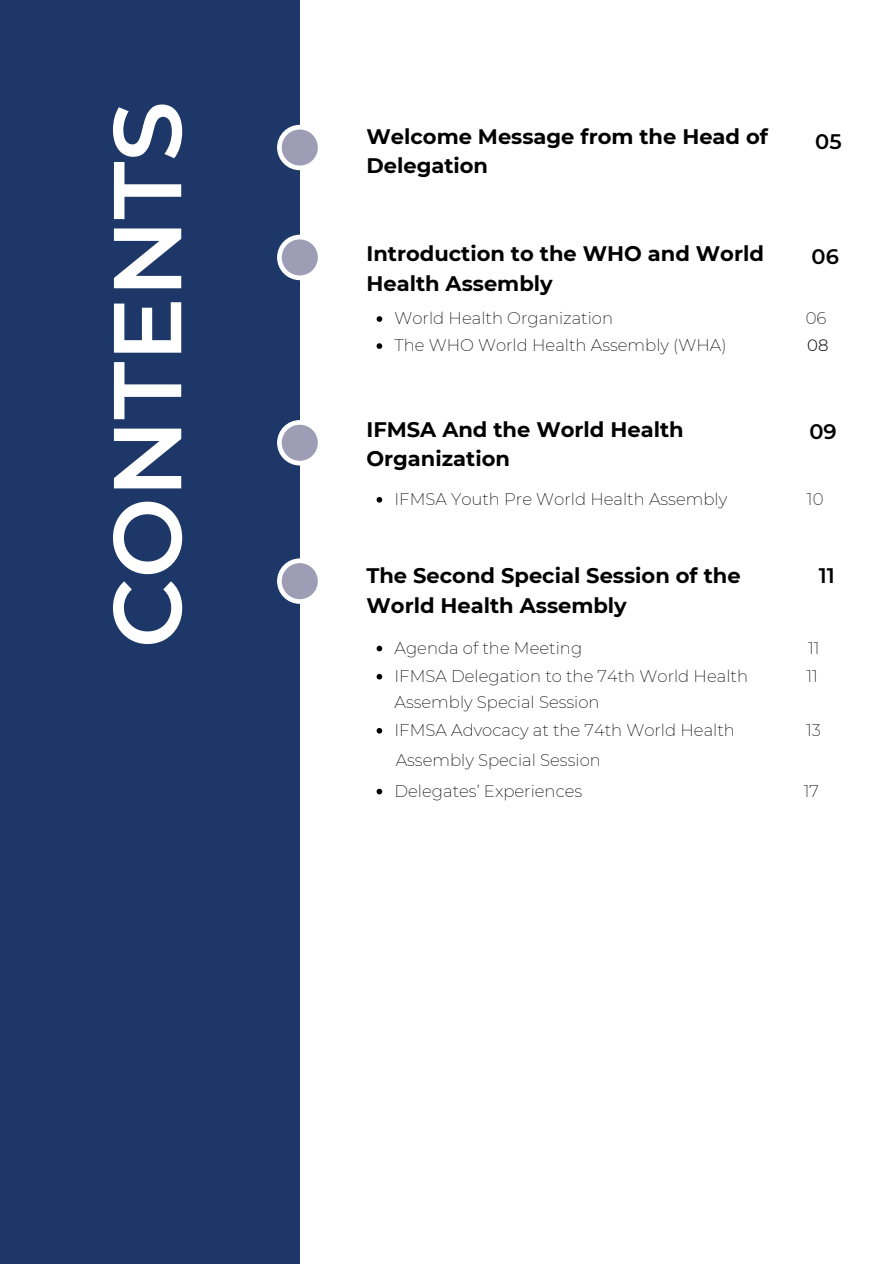
<style>
.page{position:relative;width:894px;height:1264px;background:#fff}
.page>*{position:absolute;margin:0;border:0;box-sizing:border-box;transform-origin:0 0}
.t1{font:600 96.15px "Montserrat";color:#fff}
.t2{font:700 21px/29.2px "Montserrat";color:#000}
.t3{font:600 21px "Montserrat";color:#000}
.t4{font:200 16.5px "Montserrat";color:#000}
.t5{font:300 16.5px "Montserrat";color:#000}
</style>
<div class="page">
<div style="left:0;top:0;width:893px;height:1263px;background:#1d3768"></div>
<div style="left:300px;top:0;width:593px;height:1263px;background:#fff"></div>
<svg style="left:277px;top:125px;width:41px;height:45px"></svg>
<svg style="left:277px;top:235px;width:41px;height:45px"></svg>
<svg style="left:277px;top:420px;width:41px;height:45px"></svg>
<svg style="left:277px;top:558px;width:41px;height:46px"></svg>
<svg style="left:376px;top:316px;width:6px;height:6px"></svg>
<svg style="left:376px;top:343px;width:6px;height:6px"></svg>
<svg style="left:376px;top:497px;width:6px;height:5px"></svg>
<svg style="left:376px;top:645px;width:6px;height:6px"></svg>
<svg style="left:376px;top:674px;width:6px;height:5px"></svg>
<svg style="left:376px;top:728px;width:6px;height:5px"></svg>
<svg style="left:376px;top:788px;width:6px;height:6px"></svg>
<p class="t1" style="left:88px;top:648px;width:548px;rotate:-90deg">CONTENTS</p>
<p class="t2" style="left:366px;top:122px;width:403px">Welcome Message from the Head of<br>Delegation</p>
<p class="t2" style="left:366px;top:239px;width:399px">Introduction to the WHO and World<br>Health Assembly</p>
<p class="t3" style="left:815px;top:129px;width:28px">05</p>
<p class="t3" style="left:811px;top:244px;width:29px">06</p>
<p class="t4" style="left:394px;top:308px;width:220px">World Health Organization</p>
<p class="t4" style="left:805px;top:308px;width:22px">06</p>
<p class="t4" style="left:394px;top:335px;width:333px">The WHO World Health Assembly (WHA)</p>
<p class="t5" style="left:807px;top:335px;width:23px">08</p>
<p class="t2" style="left:366px;top:415px;width:318px">IFMSA And the World Health<br>Organization</p>
<p class="t3" style="left:809px;top:419px;width:29px">09</p>
<p class="t4" style="left:394px;top:489px;width:334px">IFMSA Youth Pre World Health Assembly</p>
<p class="t4" style="left:806px;top:489px;width:18px">10</p>
<p class="t2" style="left:366px;top:561px;width:375px">The Second Special Session of the<br>World Health Assembly</p>
<p class="t3" style="left:818px;top:562px;width:18px">11</p>
<p class="t4" style="left:394px;top:637px;width:189px">Agenda of the Meeting</p>
<p class="t4" style="left:808px;top:637px;width:13px">11</p>
<p class="t4" style="left:394px;top:665px;width:355px">IFMSA Delegation to the 74th World Health</p>
<p class="t4" style="left:806px;top:665px;width:13px">11</p>
<p class="t4" style="left:394px;top:691px;width:207px">Assembly Special Session</p>
<p class="t4" style="left:394px;top:720px;width:342px">IFMSA Advocacy at the 74th World Health</p>
<p class="t4" style="left:805px;top:720px;width:16px">13</p>
<p class="t4" style="left:395px;top:750px;width:207px">Assembly Special Session</p>
<p class="t4" style="left:394px;top:780px;width:189px">Delegates’ Experiences</p>
<p class="t4" style="left:803px;top:780px;width:17px">17</p>
</div>
